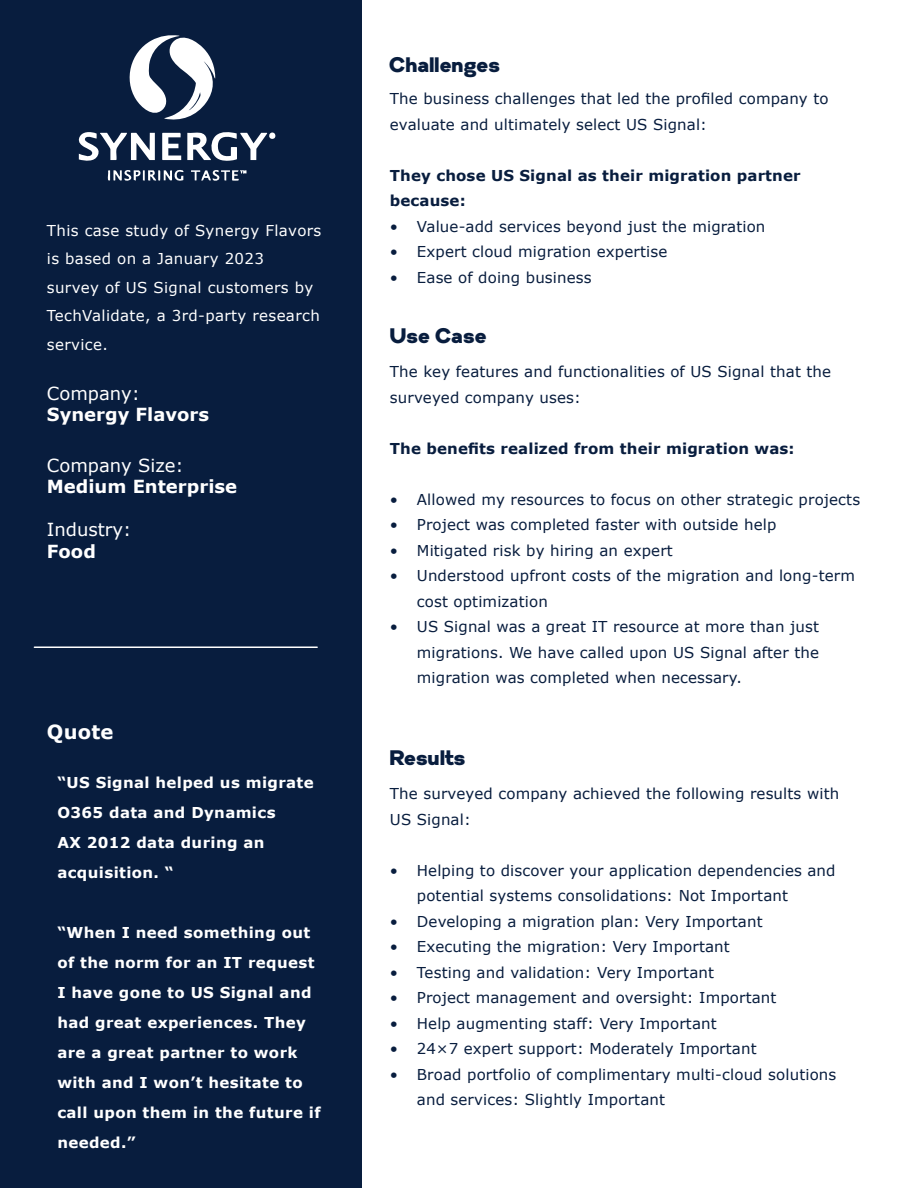
<style>
.page{position:relative;width:918px;height:1188px;background:#fff}
.page>*{position:absolute;margin:0;border:0;box-sizing:border-box;transform-origin:0 0}
.t1{font:21px "Gabriel Sans Black";letter-spacing:.005em;color:#081d3e}
.subheader{font:700 19.5px "Verdana";letter-spacing:.01em;color:#fff}
.t2{font:700 18px "Verdana";color:#fff}
.t3{font:18px "Verdana";color:#fff}
.body{font:15px/25.5px "Verdana";letter-spacing:.01em;color:#081d3e}
.t4{font:700 15px/30px "Verdana";letter-spacing:.025em;color:#fff}
.t5{font:15px/28.5px "Verdana";letter-spacing:.025em;color:#fff}
.body-2{font:700 15px/25.5px "Verdana";letter-spacing:.01em;color:#081d3e}
</style>
<div class="page">
<div style="left:0;top:0;width:362px;height:1188px;background:#081d3e"></div>
<hr style="left:34px;top:646px;width:283px;height:2px;background:#fff">
<svg style="left:129px;top:35px;width:86px;height:85px"></svg>
<svg style="left:162px;top:133px;width:19px;height:27px"></svg>
<svg style="left:78px;top:132px;width:77px;height:29px"></svg>
<svg style="left:187px;top:132px;width:89px;height:29px"></svg>
<svg style="left:108px;top:170px;width:76px;height:11px"></svg>
<svg style="left:191px;top:170px;width:56px;height:11px"></svg>
<p class="t5" style="left:47px;top:216px;width:276px">This case study of Synergy Flavors is based on a January 2023<br>survey of US Signal customers by<br>TechValidate, a 3rd-party research service.</p>
<p class="t3" style="left:47px;top:382px;width:95px">Company:</p>
<p class="t2" style="left:47px;top:403px;width:164px">Synergy Flavors</p>
<p class="t3" style="left:47px;top:454px;width:138px">Company Size:</p>
<p class="t2" style="left:47px;top:475px;width:192px">Medium Enterprise</p>
<p class="t3" style="left:47px;top:518px;width:86px">Industry:</p>
<p class="t2" style="left:47px;top:540px;width:51px">Food</p>
<p class="subheader" style="left:47px;top:719px;width:68px">Quote</p>
<p class="t4" style="left:57px;top:768px;width:258px">“US Signal helped us migrate<br>O365 data and Dynamics<br>AX 2012 data during an acquisition. “</p>
<p class="t4" style="left:57px;top:918px;width:265px">“When I need something out of the norm for an IT request<br>I have gone to US Signal and had great experiences. They are a great partner to work with and I won’t hesitate to call upon them in the future if needed.”</p>
<p class="t1" style="left:390px;top:52px;width:112px">Challenges</p>
<p class="body" style="left:390px;top:86px;width:440px">The business challenges that led the profiled company to evaluate and ultimately select US Signal:</p>
<p class="body-2" style="left:390px;top:163px;width:412px">They chose US Signal as their migration partner because:</p>
<p class="body" style="left:390px;top:214px;width:377px">• Value-add services beyond just the migration</p>
<p class="body" style="left:390px;top:239px;width:279px">• Expert cloud migration expertise</p>
<p class="body" style="left:390px;top:265px;width:203px">• Ease of doing business</p>
<p class="t1" style="left:390px;top:323px;width:99px">Use Case</p>
<p class="body" style="left:390px;top:359px;width:443px">The key features and functionalities of US Signal that the surveyed company uses:</p>
<p class="body-2" style="left:390px;top:436px;width:406px">The benefits realized from their migration was:</p>
<p class="body" style="left:390px;top:487px;width:472px">• Allowed my resources to focus on other strategic projects</p>
<p class="body" style="left:390px;top:512px;width:388px">• Project was completed faster with outside help</p>
<p class="body" style="left:390px;top:538px;width:284px">• Mitigated risk by hiring an expert</p>
<p class="body" style="left:417px;top:563px;width:440px;text-indent:-27px">• Understood upfront costs of the migration and long-term cost optimization</p>
<p class="body" style="left:417px;top:614px;width:404px;text-align:justify;text-indent:-27px">• US Signal was a great IT resource at more than just migrations. We have called upon US Signal after the migration was completed when necessary.</p>
<p class="t1" style="left:390px;top:745px;width:78px">Results</p>
<p class="body" style="left:390px;top:781px;width:451px">The surveyed company achieved the following results with<br>US Signal:</p>
<p class="body" style="left:417px;top:858px;width:420px;text-indent:-27px">• Helping to discover your application dependencies and potential systems consolidations: Not Important</p>
<p class="body" style="left:390px;top:909px;width:374px">• Developing a migration plan: Very Important</p>
<p class="body" style="left:390px;top:934px;width:341px">• Executing the migration: Very Important</p>
<p class="body" style="left:390px;top:960px;width:326px">• Testing and validation: Very Important</p>
<p class="body" style="left:390px;top:985px;width:388px">• Project management and oversight: Important</p>
<p class="body" style="left:390px;top:1011px;width:328px">• Help augmenting staff: Very Important</p>
<p class="body" style="left:390px;top:1036px;width:368px">• 24×7 expert support: Moderately Important</p>
<p class="body" style="left:417px;top:1062px;width:421px;text-indent:-27px">• Broad portfolio of complimentary multi-cloud solutions and services: Slightly Important</p>
</div>
